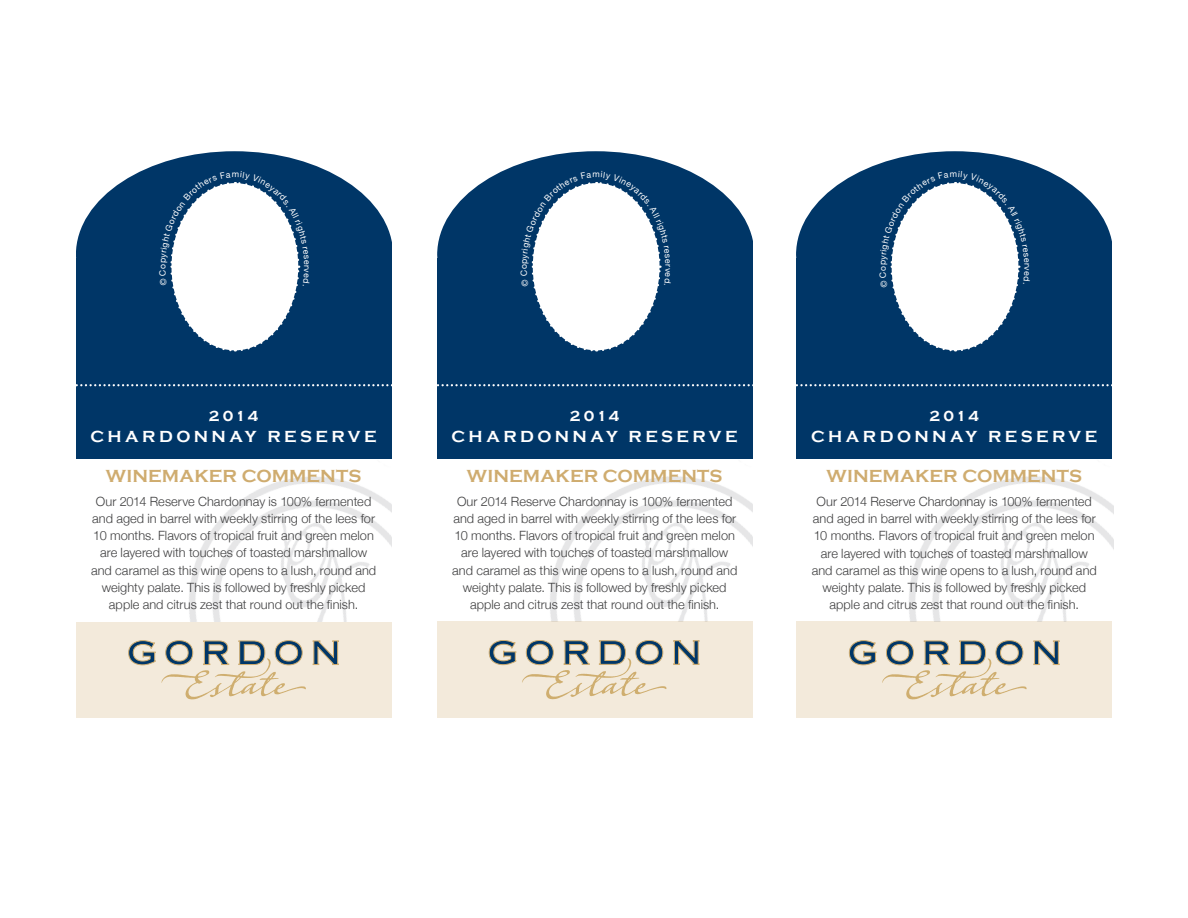
<style>
.page{position:relative;width:1188px;height:918px;background:#fff}
.page>*{position:absolute;margin:0;border:0;box-sizing:border-box;transform-origin:0 0}
.t1{font:700 18px "Copperplate Gothic";color:#cfac6f}
.t2{font:700 16.5px "Copperplate Gothic";letter-spacing:.21em;color:#fff}
.t3{font:700 15px "Copperplate Gothic";letter-spacing:.125em;color:#fff}
.t4{font:300 12.75px/17.2px "Helvetica Neue";letter-spacing:.005em;color:#3e3e3f;text-align:center}
</style>
<div class="page">
<div style="left:796px;top:621px;width:316px;height:97px;background:#f3eadb"></div>
<div style="left:76px;top:621px;width:316px;height:97px;background:#f3eadb"></div>
<img style="left:550px;top:476px;width:203px;height:145px">
<img style="left:189px;top:477px;width:203px;height:144px">
<div style="left:72px;top:138px;width:325px;height:321px;background:#003667"></div>
<div style="left:437px;top:621px;width:317px;height:97px;background:#f3eadb"></div>
<svg style="left:72px;top:138px;width:325px;height:120px"></svg>
<div style="left:392px;top:221px;width:8px;height:521px;background:#fff"></div>
<div style="left:68px;top:221px;width:8px;height:521px;background:#fff"></div>
<div style="left:433px;top:138px;width:326px;height:321px;background:#003667"></div>
<svg style="left:433px;top:138px;width:326px;height:120px"></svg>
<div style="left:754px;top:221px;width:7px;height:521px;background:#fff"></div>
<div style="left:430px;top:221px;width:7px;height:521px;background:#fff"></div>
<div style="left:792px;top:138px;width:326px;height:321px;background:#003667"></div>
<svg style="left:76px;top:384px;width:1037px;height:2px"></svg>
<svg style="left:792px;top:138px;width:326px;height:120px"></svg>
<div style="left:1113px;top:221px;width:7px;height:521px;background:#fff"></div>
<img style="left:909px;top:456px;width:205px;height:165px">
<div style="left:789px;top:221px;width:7px;height:521px;background:#fff"></div>
<svg style="left:312px;top:640px;width:27px;height:25px"></svg>
<svg style="left:128px;top:640px;width:178px;height:59px"></svg>
<svg style="left:673px;top:640px;width:27px;height:25px"></svg>
<svg style="left:489px;top:640px;width:178px;height:59px"></svg>
<svg style="left:1033px;top:640px;width:27px;height:25px"></svg>
<svg style="left:849px;top:640px;width:178px;height:59px"></svg>
<svg style="left:159px;top:171px;width:151px;height:181px"></svg>
<svg style="left:521px;top:171px;width:150px;height:181px"></svg>
<svg style="left:879px;top:171px;width:151px;height:181px"></svg>
<p class="t3" style="left:209px;top:407px;width:51px">2014</p>
<p class="t2" style="left:90px;top:428px;width:288px">CHARDONNAY RESERVE</p>
<p class="t1" style="left:106px;top:466px;width:257px">WINEMAKER COMMENTS</p>
<p class="t4" style="left:91px;top:491px;width:287px">Our 2014 Reserve Chardonnay is 100% fermented and aged in barrel with weekly stirring of the lees for 10 months. Flavors of tropical fruit and green melon are layered with touches of toasted marshmallow and caramel as this wine opens to a lush, round and weighty palate. This is followed by freshly picked apple and citrus zest that round out the finish.</p>
<p class="t3" style="left:570px;top:407px;width:51px">2014</p>
<p class="t2" style="left:452px;top:428px;width:288px">CHARDONNAY RESERVE</p>
<p class="t1" style="left:467px;top:466px;width:257px">WINEMAKER COMMENTS</p>
<p class="t4" style="left:452px;top:491px;width:287px">Our 2014 Reserve Chardonnay is 100% fermented and aged in barrel with weekly stirring of the lees for 10 months. Flavors of tropical fruit and green melon are layered with touches of toasted marshmallow and caramel as this wine opens to a lush, round and weighty palate. This is followed by freshly picked apple and citrus zest that round out the finish.</p>
<p class="t3" style="left:930px;top:408px;width:51px">2014</p>
<p class="t2" style="left:811px;top:428px;width:288px">CHARDONNAY RESERVE</p>
<p class="t1" style="left:826px;top:466px;width:257px">WINEMAKER COMMENTS</p>
<p class="t4" style="left:812px;top:492px;width:287px">Our 2014 Reserve Chardonnay is 100% fermented and aged in barrel with weekly stirring of the lees for 10 months. Flavors of tropical fruit and green melon are layered with touches of toasted marshmallow and caramel as this wine opens to a lush, round and weighty palate. This is followed by freshly picked apple and citrus zest that round out the finish.</p>
</div>
